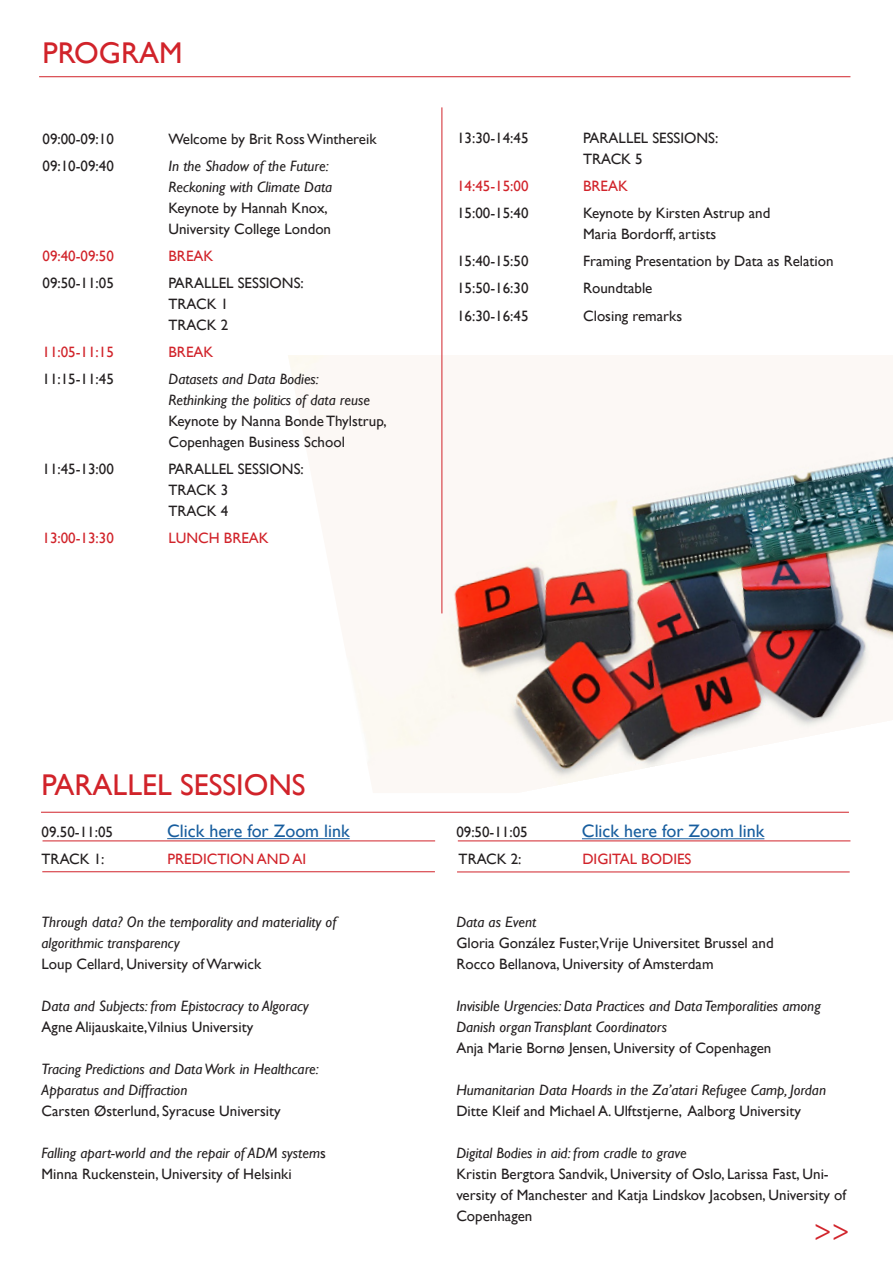
<style>
.page{position:relative;width:893px;height:1263px;background:#fff}
.page>*{position:absolute;margin:0;border:0;box-sizing:border-box;transform-origin:0 0}
.t1{font:30px "Gill Sans";color:#d1232a}
.t2{font:30px "Myriad Pro";color:#d1232a}
.t3{font:18px "Gill Sans";color:#175d9e}
.t4{font:15px/21px "Gill Sans";color:#231f20}
.t5{font:italic 15px/21px "Gill Sans";color:#231f20}
.t6{font:15px "Gill Sans";color:#d1232a}
.s1{font-style:normal}
</style>
<div class="page">
<img style="left:288px;top:355px;width:605px;height:430px">
<hr style="left:442px;top:107px;width:1px;height:506px;background:#d1232a">
<hr style="left:39px;top:76px;width:811px;height:1px;background:#d1232a">
<hr style="left:41px;top:812px;width:808px;height:1px;background:#d1232a">
<hr style="left:167px;top:838px;width:183px;height:1px;background:#175d9e">
<hr style="left:582px;top:838px;width:182px;height:1px;background:#175d9e">
<hr style="left:43px;top:841px;width:392px;height:1px;background:#d1232a">
<hr style="left:458px;top:841px;width:392px;height:1px;background:#d1232a">
<hr style="left:42px;top:871px;width:393px;height:1px;background:#d1232a">
<hr style="left:457px;top:872px;width:393px;height:1px;background:#d1232a">
<p class="t1" style="left:43px;top:36px;width:142px">PROGRAM</p>
<p class="t4" style="left:43px;top:129px;width:73px">09:00-09:10</p>
<p class="t4" style="left:169px;top:129px;width:210px">Welcome by Brit Ross Winthereik</p>
<p class="t4" style="left:43px;top:156px;width:73px">09:10-09:40</p>
<p class="t5" style="left:169px;top:156px;width:162px">In the Shadow of the Future:</p>
<p class="t5" style="left:169px;top:177px;width:165px">Reckoning with Climate Data</p>
<p class="t4" style="left:169px;top:198px;width:161px">Keynote by Hannah Knox,</p>
<p class="t4" style="left:169px;top:219px;width:164px">University College London</p>
<p class="t6" style="left:43px;top:247px;width:73px">09:40-09:50</p>
<p class="t6" style="left:169px;top:247px;width:46px">BREAK</p>
<p class="t4" style="left:43px;top:273px;width:73px">09:50-11:05</p>
<p class="t4" style="left:169px;top:273px;width:137px">PARALLEL SESSIONS:</p>
<p class="t4" style="left:169px;top:294px;width:61px">TRACK 1</p>
<p class="t4" style="left:169px;top:315px;width:61px">TRACK 2</p>
<p class="t6" style="left:43px;top:343px;width:73px">11:05-11:15</p>
<p class="t6" style="left:169px;top:343px;width:46px">BREAK</p>
<p class="t4" style="left:43px;top:369px;width:73px">11:15-11:45</p>
<p class="t5" style="left:169px;top:369px;width:152px">Datasets and Data Bodies:</p>
<p class="t5" style="left:169px;top:390px;width:203px">Rethinking the politics of data reuse</p>
<p class="t4" style="left:169px;top:411px;width:220px">Keynote by Nanna Bonde Thylstrup,</p>
<p class="t4" style="left:169px;top:432px;width:178px">Copenhagen Business School</p>
<p class="t4" style="left:43px;top:459px;width:73px">11:45-13:00</p>
<p class="t4" style="left:169px;top:459px;width:137px">PARALLEL SESSIONS:</p>
<p class="t4" style="left:169px;top:480px;width:61px">TRACK 3</p>
<p class="t4" style="left:169px;top:501px;width:61px">TRACK 4</p>
<p class="t6" style="left:43px;top:529px;width:73px">13:00-13:30</p>
<p class="t6" style="left:169px;top:529px;width:102px">LUNCH BREAK</p>
<p class="t4" style="left:457px;top:128px;width:73px">13:30-14:45</p>
<p class="t4" style="left:583px;top:128px;width:137px">PARALLEL SESSIONS:</p>
<p class="t4" style="left:583px;top:149px;width:61px">TRACK 5</p>
<p class="t6" style="left:457px;top:178px;width:73px">14:45-15:00</p>
<p class="t6" style="left:583px;top:178px;width:46px">BREAK</p>
<p class="t4" style="left:457px;top:203px;width:73px">15:00-15:40</p>
<p class="t4" style="left:583px;top:203px;width:189px">Keynote by Kirsten Astrup and</p>
<p class="t4" style="left:583px;top:224px;width:135px">Maria Bordorff, artists</p>
<p class="t4" style="left:457px;top:251px;width:73px">15:40-15:50</p>
<p class="t4" style="left:583px;top:251px;width:252px">Framing Presentation by Data as Relation</p>
<p class="t4" style="left:457px;top:278px;width:73px">15:50-16:30</p>
<p class="t4" style="left:583px;top:278px;width:71px">Roundtable</p>
<p class="t4" style="left:457px;top:305px;width:73px">16:30-16:45</p>
<p class="t4" style="left:583px;top:305px;width:101px">Closing remarks</p>
<p class="t1" style="left:42px;top:767px;width:266px">PARALLEL SESSIONS</p>
<p class="t4" style="left:42px;top:822px;width:73px">09.50-11:05</p>
<p class="t3" style="left:167px;top:821px;width:184px">Click here for Zoom link</p>
<p class="t4" style="left:42px;top:849px;width:64px">TRACK 1:</p>
<p class="t6" style="left:168px;top:850px;width:140px">PREDICTION AND AI</p>
<p class="t5" style="left:42px;top:912px;width:296px">Through data? On the temporality and materiality of</p>
<p class="t5" style="left:42px;top:933px;width:140px">algorithmic transparency</p>
<p class="t4" style="left:42px;top:954px;width:221px">Loup Cellard, University of Warwick</p>
<p class="t5" style="left:42px;top:996px;width:269px">Data and Subjects: from Epistocracy to Algoracy</p>
<p class="t4" style="left:42px;top:1017px;width:213px">Agne Alijauskaite,Vilnius University</p>
<p class="t5" style="left:42px;top:1059px;width:279px">Tracing Predictions and Data Work in Healthcare:</p>
<p class="t5" style="left:42px;top:1080px;width:147px">Apparatus and Diffraction</p>
<p class="t4" style="left:42px;top:1101px;width:241px">Carsten Østerlund, Syracuse University</p>
<p class="t5" style="left:42px;top:1143px;width:286px">Falling apart-world and the repair of ADM system<span class="s1">s</span></p>
<p class="t4" style="left:42px;top:1164px;width:252px">Minna Ruckenstein, University of Helsinki</p>
<p class="t4" style="left:456px;top:822px;width:73px">09:50-11:05</p>
<p class="t3" style="left:582px;top:821px;width:184px">Click here for Zoom link</p>
<p class="t4" style="left:459px;top:849px;width:64px">TRACK 2:</p>
<p class="t6" style="left:582px;top:851px;width:111px">DIGITAL BODIES</p>
<p class="t5" style="left:456px;top:912px;width:81px">Data as Event</p>
<p class="t4" style="left:456px;top:933px;width:319px">Gloria González Fuster,Vrije Universitet Brussel and</p>
<p class="t4" style="left:456px;top:954px;width:259px">Rocco Bellanova, University of Amsterdam</p>
<p class="t5" style="left:456px;top:996px;width:366px">Invisible Urgencies: Data Practices and Data Temporalities among<br>Danish organ Transplant Coordinators</p>
<p class="t4" style="left:456px;top:1038px;width:317px">Anja Marie Bornø Jensen, University of Copenhagen</p>
<p class="t5" style="left:456px;top:1080px;width:371px">Humanitarian Data Hoards in the Za’atari Refugee Camp, Jordan</p>
<p class="t4" style="left:456px;top:1101px;width:346px">Ditte Kleif and Michael A. Ulftstjerne, Aalborg University</p>
<p class="t5" style="left:456px;top:1143px;width:232px">Digital Bodies in aid: from cradle to grave</p>
<p class="t4" style="left:456px;top:1164px;width:391px">Kristin Bergtora Sandvik, University of Oslo, Larissa Fast, Uni&shy;versity of Manchester and Katja Lindskov Jacobsen, University of<br>Copenhagen</p>
<p class="t2" style="left:814px;top:1211px;width:37px">&gt;&gt;</p>
</div>
